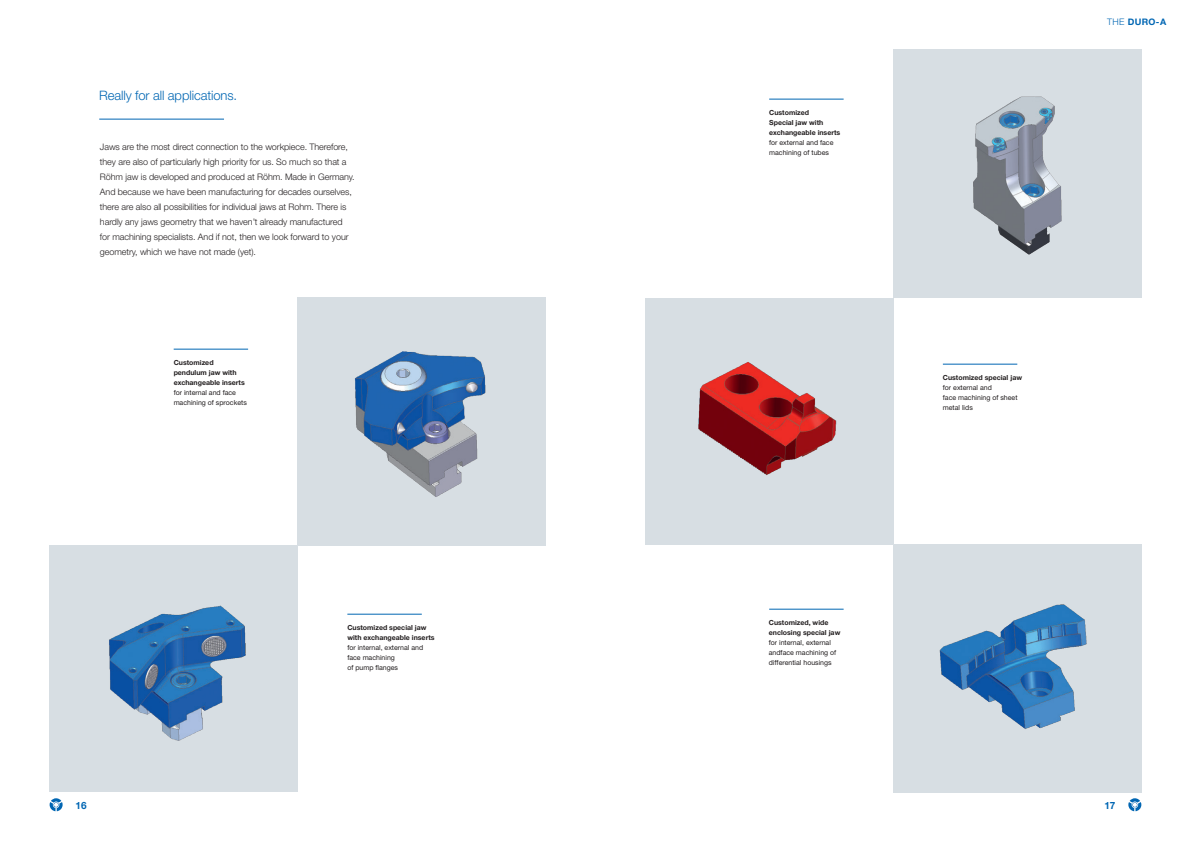
<style>
.page{position:relative;width:1191px;height:842px;background:#fff}
.page>*{position:absolute;margin:0;border:0;box-sizing:border-box;transform-origin:0 0}
.t1{font:300 13px "Helvetica Neue LT Pro";letter-spacing:-.005em;color:#0166b3}
.t2{font:700 10px "Helvetica Neue LT Pro";color:#0166b3}
.t3{font:300 9px/15px "Helvetica Neue LT Pro";letter-spacing:-.005em;color:#231f20}
.t4{font:700 9px "Helvetica Neue LT Pro";color:#0166b3}
.t5{font:7px/10px "Helvetica Neue LT Pro";color:#231f20}
.t6{font:700 7px/10px "Helvetica Neue LT Pro";color:#231f20}
.s1{font-weight:300}
</style>
<div class="page">
<svg style="left:1128px;top:798px;width:13px;height:13px"></svg>
<svg style="left:50px;top:798px;width:13px;height:13px"></svg>
<hr style="left:99px;top:119px;width:125px;height:1px;background:#0166b3">
<hr style="left:769px;top:99px;width:74px;height:1px;background:#0166b3">
<hr style="left:174px;top:349px;width:74px;height:1px;background:#0166b3">
<hr style="left:943px;top:364px;width:74px;height:1px;background:#0166b3">
<hr style="left:347px;top:614px;width:75px;height:1px;background:#0166b3">
<hr style="left:769px;top:609px;width:74px;height:1px;background:#0166b3">
<div style="left:893px;top:50px;width:248px;height:248px;background:#d7dee3"></div>
<div style="left:298px;top:297px;width:248px;height:248px;background:#d7dee3"></div>
<div style="left:645px;top:298px;width:248px;height:247px;background:#d7dee3"></div>
<div style="left:50px;top:545px;width:248px;height:247px;background:#d7dee3"></div>
<div style="left:893px;top:545px;width:248px;height:248px;background:#d7dee3"></div>
<img style="left:698px;top:362px;width:139px;height:113px">
<img style="left:109px;top:605px;width:137px;height:136px">
<img style="left:973px;top:96px;width:89px;height:159px">
<img style="left:355px;top:351px;width:131px;height:146px">
<img style="left:939px;top:604px;width:148px;height:125px">
<h1 class="t1" style="left:99px;top:87px;width:139px">Really for all applications.</h1>
<p class="t3" style="left:100px;top:139px;width:256px">Jaws are the most direct connection to the workpiece. Therefore, they are also of particularly high priority for us. So much so that a Röhm jaw is developed and produced at Röhm. Made in Germany.<br>And because we have been manufacturing for decades ourselves, there are also all possibilities for individual jaws at Rohm. There is hardly any jaws geometry that we haven’t already manufactured for machining specialists. And if not, then we look forward to your geometry, which we have not made (yet).</p>
<p class="t6" style="left:174px;top:357px;width:73px">Customized pendulum jaw with exchangeable inserts</p>
<p class="t5" style="left:174px;top:387px;width:75px">for internal and face machining of sprockets</p>
<p class="t6" style="left:347px;top:622px;width:89px">Customized special jaw with exchangeable inserts</p>
<p class="t5" style="left:347px;top:642px;width:77px">for internal, external and face machining<br>of pump flanges</p>
<p class="t6" style="left:769px;top:107px;width:73px">Customized<br>Special jaw with exchangeable inserts</p>
<p class="t5" style="left:769px;top:137px;width:66px">for external and face machining of tubes</p>
<p class="t6" style="left:769px;top:617px;width:73px">Customized, wide enclosing special jaw</p>
<p class="t5" style="left:769px;top:637px;width:69px">for internal, external andface machining of differential housings</p>
<p class="t4" style="left:1107px;top:16px;width:61px"><span class="s1">THE</span> DURO-A</p>
<p class="t6" style="left:943px;top:372px;width:81px">Customized special jaw</p>
<p class="t5" style="left:943px;top:382px;width:76px">for external and<br>face machining of sheet metal lids</p>
<p class="t2" style="left:75px;top:799px;width:13px">16</p>
<p class="t2" style="left:1104px;top:799px;width:13px">17</p>
</div>
